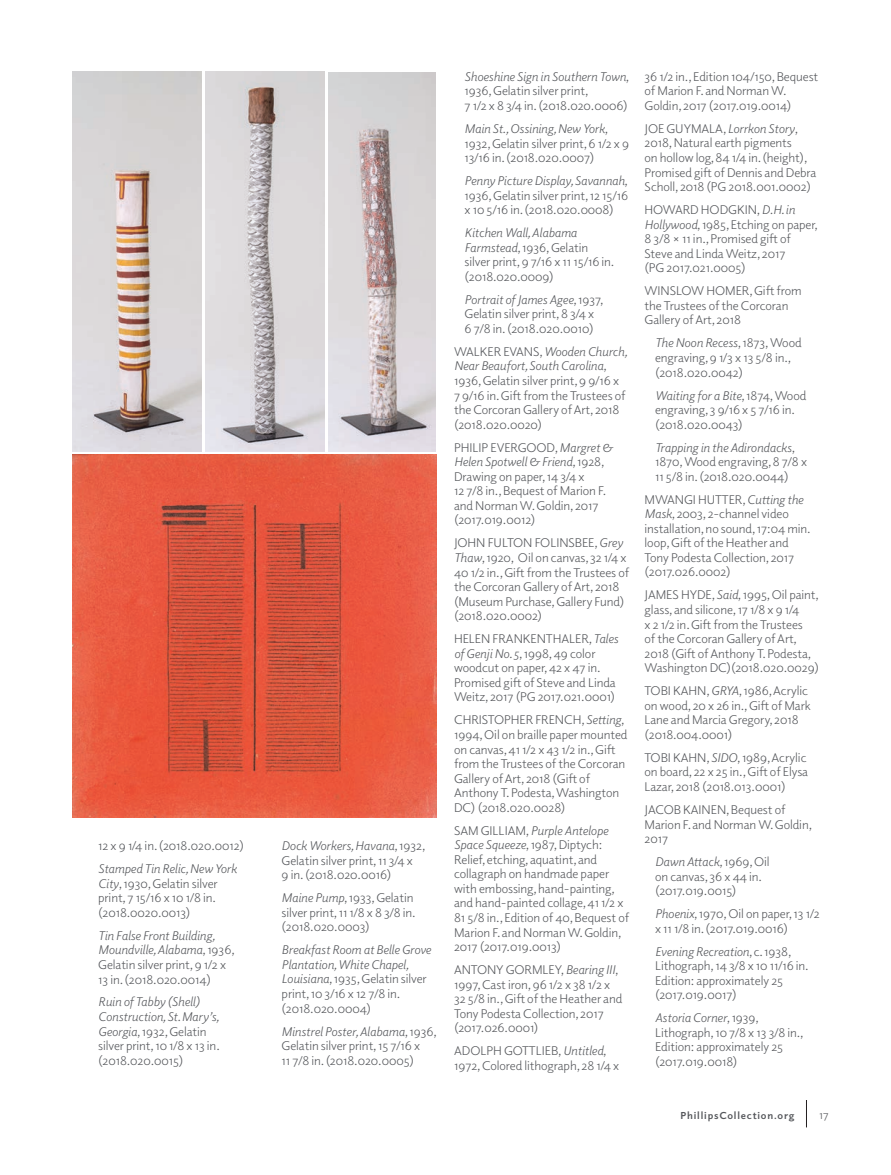
<style>
.page{position:relative;width:891px;height:1175px;background:#fff}
.page>*{position:absolute;margin:0;border:0;box-sizing:border-box;transform-origin:0 0}
.t1{font:12.75px/14.5px "Elido";letter-spacing:-.005em;color:#54565a}
.t2{font:italic 12.75px/14.5px "Elido";letter-spacing:-.005em;color:#54565a}
.t3{font:11.7px "Elido";color:#54565a}
.t4{font:700 10.2px "Elido";letter-spacing:.08em;color:#54565a}
.s1{font-style:italic}
.s2{font-style:normal}
</style>
<div class="page">
<svg style="left:806px;top:1100px;width:1px;height:27px"></svg>
<img style="left:72px;top:454px;width:364px;height:363px">
<img style="left:72px;top:72px;width:129px;height:379px">
<img style="left:206px;top:72px;width:118px;height:379px">
<img style="left:329px;top:73px;width:107px;height:378px">
<p class="t1" style="left:98px;top:838px;width:147px">12 x 9 1/4 in. (2018.020.0012)</p>
<p class="t1" style="left:98px;top:861px;width:140px"><span class="s1">Stamped Tin Relic, New York<br>City</span>, 1930, Gelatin silver print, 7 15/16 x 10 1/8 in. (2018.0020.0013)</p>
<p class="t1" style="left:98px;top:927px;width:138px"><span class="s1">Tin False Front Building,<br>Moundville, Alabama</span>, 1936,<br>Gelatin silver print, 9 1/2 x<br>13 in. (2018.020.0014)</p>
<p class="t1" style="left:98px;top:994px;width:123px"><span class="s1">Ruin of Tabby (Shell)<br>Construction, St. Mary’s,<br>Georgia</span>, 1932, Gelatin silver print, 10 1/8 x 13 in. (2018.020.0015)</p>
<p class="t1" style="left:282px;top:838px;width:145px"><span class="s1">Dock Workers, Havana</span>, 1932,<br>Gelatin silver print, 11 3/4 x<br>9 in. (2018.020.0016)</p>
<p class="t1" style="left:282px;top:890px;width:136px"><span class="s1">Maine Pump</span>, 1933, Gelatin silver print, 11 1/8 x 8 3/8 in. (2018.020.0003)</p>
<p class="t2" style="left:282px;top:942px;width:151px">Breakfast Room at Belle Grove<br>Plantation, White Chapel,<br>Louisiana<span class="s2">, 1935, Gelatin silver print, 10 3/16 x 12 7/8 in. (2018.020.0004)</span></p>
<p class="t1" style="left:282px;top:1023px;width:157px"><span class="s1">Minstrel Poster, Alabama</span>, 1936,<br>Gelatin silver print, 15 7/16 x<br>11 7/8 in. (2018.020.0005)</p>
<p class="t1" style="left:465px;top:69px;width:166px"><span class="s1">Shoeshine Sign in Southern Town</span>,<br>1936, Gelatin silver print,<br>7 1/2 x 8 3/4 in. (2018.020.0006)</p>
<p class="t1" style="left:465px;top:121px;width:166px"><span class="s1">Main St., Ossining, New York</span>,<br>1932, Gelatin silver print, 6 1/2 x 9<br>13/16 in. (2018.020.0007)</p>
<p class="t1" style="left:465px;top:173px;width:165px;text-align:justify"><span class="s1">Penny Picture Display, Savannah</span>, 1936, Gelatin silver print, 12 15/16 x 10 5/16 in. (2018.020.0008)</p>
<p class="t1" style="left:465px;top:225px;width:151px"><span class="s1">Kitchen Wall, Alabama<br>Farmstead</span>, 1936, Gelatin silver print, 9 7/16 x 11 15/16 in. (2018.020.0009)</p>
<p class="t1" style="left:465px;top:292px;width:141px"><span class="s1">Portrait of James Agee</span>, 1937,<br>Gelatin silver print, 8 3/4 x<br>6 7/8 in. (2018.020.0010)</p>
<p class="t1" style="left:454px;top:344px;width:175px">WALKER EVANS, <span class="s1">Wooden Church,<br>Near Beaufort, South Carolina</span>,<br>1936, Gelatin silver print, 9 9/16 x<br>7 9/16 in. Gift from the Trustees of the Corcoran Gallery of Art, 2018 (2018.020.0020)</p>
<p class="t1" style="left:454px;top:440px;width:160px">PHILIP EVERGOOD, <span class="s1">Margret &amp;<br>Helen Spotwell &amp; Friend</span>, 1928,<br>Drawing on paper, 14 3/4 x<br>12 7/8 in., Bequest of Marion F. and Norman W. Goldin, 2017 (2017.019.0012)</p>
<p class="t1" style="left:454px;top:535px;width:177px">JOHN FULTON FOLINSBEE, <span class="s1">Grey<br>Thaw</span>, 1920, Oil on canvas, 32 1/4 x<br>40 1/2 in., Gift from the Trustees of the Corcoran Gallery of Art, 2018 (Museum Purchase, Gallery Fund) (2018.020.0002)</p>
<p class="t1" style="left:454px;top:631px;width:166px">HELEN FRANKENTHALER, <span class="s1">Tales of Genji No. 5</span>, 1998, 49 color woodcut on paper, 42 x 47 in.<br>Promised gift of Steve and Linda<br>Weitz, 2017 (PG 2017.021.0001)</p>
<p class="t1" style="left:454px;top:712px;width:175px">CHRISTOPHER FRENCH, <span class="s1">Setting</span>,<br>1994, Oil on braille paper mounted on canvas, 41 1/2 x 43 1/2 in., Gift from the Trustees of the Corcoran<br>Gallery of Art, 2018 (Gift of<br>Anthony T. Podesta, Washington<br>DC) (2018.020.0028)</p>
<p class="t1" style="left:454px;top:822px;width:177px">SAM GILLIAM, <span class="s1">Purple Antelope<br>Space Squeeze</span>, 1987, Diptych:<br>Relief, etching, aquatint, and collagraph on handmade paper with embossing, hand-painting, and hand-painted collage, 41 1/2 x<br>81 5/8 in., Edition of 40, Bequest of<br>Marion F. and Norman W. Goldin,<br>2017 (2017.019.0013)</p>
<p class="t1" style="left:454px;top:962px;width:170px">ANTONY GORMLEY, <span class="s1">Bearing III</span>,<br>1997, Cast iron, 96 1/2 x 38 1/2 x<br>32 5/8 in., Gift of the Heather and<br>Tony Podesta Collection, 2017 (2017.026.0001)</p>
<p class="t1" style="left:454px;top:1043px;width:166px">ADOLPH GOTTLIEB, <span class="s1">Untitled</span>,<br>1972, Colored lithograph, 28 1/4 x</p>
<p class="t1" style="left:645px;top:69px;width:175px">36 1/2 in., Edition 104/150, Bequest of Marion F. and Norman W.<br>Goldin, 2017 (2017.019.0014)</p>
<p class="t1" style="left:645px;top:121px;width:173px">JOE GUYMALA, <span class="s1">Lorrkon Story</span>,<br>2018, Natural earth pigments<br>on hollow log, 84 1/4 in. (height),<br>Promised gift of Dennis and Debra<br>Scholl, 2018 (PG 2018.001.0002)</p>
<p class="t1" style="left:645px;top:202px;width:175px">HOWARD HODGKIN, <span class="s1">D.H. in<br>Hollywood</span>, 1985, Etching on paper,<br>8 3/8 × 11 in., Promised gift of<br>Steve and Linda Weitz, 2017<br>(PG 2017.021.0005)</p>
<p class="t1" style="left:645px;top:283px;width:159px">WINSLOW HOMER, Gift from the Trustees of the Corcoran<br>Gallery of Art, 2018</p>
<p class="t1" style="left:655px;top:335px;width:148px"><span class="s1">The Noon Recess</span>, 1873, Wood engraving, 9 1/3 x 13 5/8 in., (2018.020.0042)</p>
<p class="t1" style="left:655px;top:387px;width:153px"><span class="s1">Waiting for a Bite</span>, 1874, Wood engraving, 3 9/16 x 5 7/16 in. (2018.020.0043)</p>
<p class="t1" style="left:655px;top:439px;width:153px"><span class="s1">Trapping in the Adirondacks</span>,<br>1870, Wood engraving, 8 7/8 x<br>11 5/8 in. (2018.020.0044)</p>
<p class="t1" style="left:645px;top:492px;width:168px">MWANGI HUTTER, <span class="s1">Cutting the<br>Mask</span>, 2003, 2-channel video installation, no sound, 17:04 min. loop, Gift of the Heather and<br>Tony Podesta Collection, 2017 (2017.026.0002)</p>
<p class="t1" style="left:645px;top:587px;width:176px">JAMES HYDE, <span class="s1">Said</span>, 1995, Oil paint, glass, and silicone, 17 1/8 x 9 1/4<br>x 2 1/2 in. Gift from the Trustees<br>of the Corcoran Gallery of Art,<br>2018 (Gift of Anthony T. Podesta,<br>Washington DC)(2018.020.0029)</p>
<p class="t1" style="left:645px;top:683px;width:168px">TOBI KAHN, <span class="s1">GRYA</span>, 1986, Acrylic on wood, 20 x 26 in., Gift of Mark<br>Lane and Marcia Gregory, 2018 (2018.004.0001)</p>
<p class="t1" style="left:645px;top:750px;width:165px">TOBI KAHN, <span class="s1">SIDO</span>, 1989, Acrylic on board, 22 x 25 in., Gift of Elysa<br>Lazar, 2018 (2018.013.0001)</p>
<p class="t1" style="left:645px;top:802px;width:169px">JACOB KAINEN, Bequest of<br>Marion F. and Norman W. Goldin,<br>2017</p>
<p class="t1" style="left:655px;top:854px;width:116px"><span class="s1">Dawn Attack</span>, 1969, Oil on canvas, 36 x 44 in. (2017.019.0015)</p>
<p class="t1" style="left:655px;top:906px;width:166px"><span class="s1">Phoenix</span>, 1970, Oil on paper, 13 1/2 x 11 1/8 in. (2017.019.0016)</p>
<p class="t1" style="left:655px;top:943px;width:155px"><span class="s1">Evening Recreation</span>, c. 1938,<br>Lithograph, 14 3/8 x 10 11/16 in.<br>Edition: approximately 25 (2017.019.0017)</p>
<p class="t1" style="left:655px;top:1010px;width:150px"><span class="s1">Astoria Corner</span>, 1939,<br>Lithograph, 10 7/8 x 13 3/8 in.,<br>Edition: approximately 25 (2017.019.0018)</p>
<p class="t4" style="left:680px;top:1108px;width:116px">PhillipsCollection.org</p>
<p class="t3" style="left:819px;top:1107px;width:11px">17</p>
</div>
